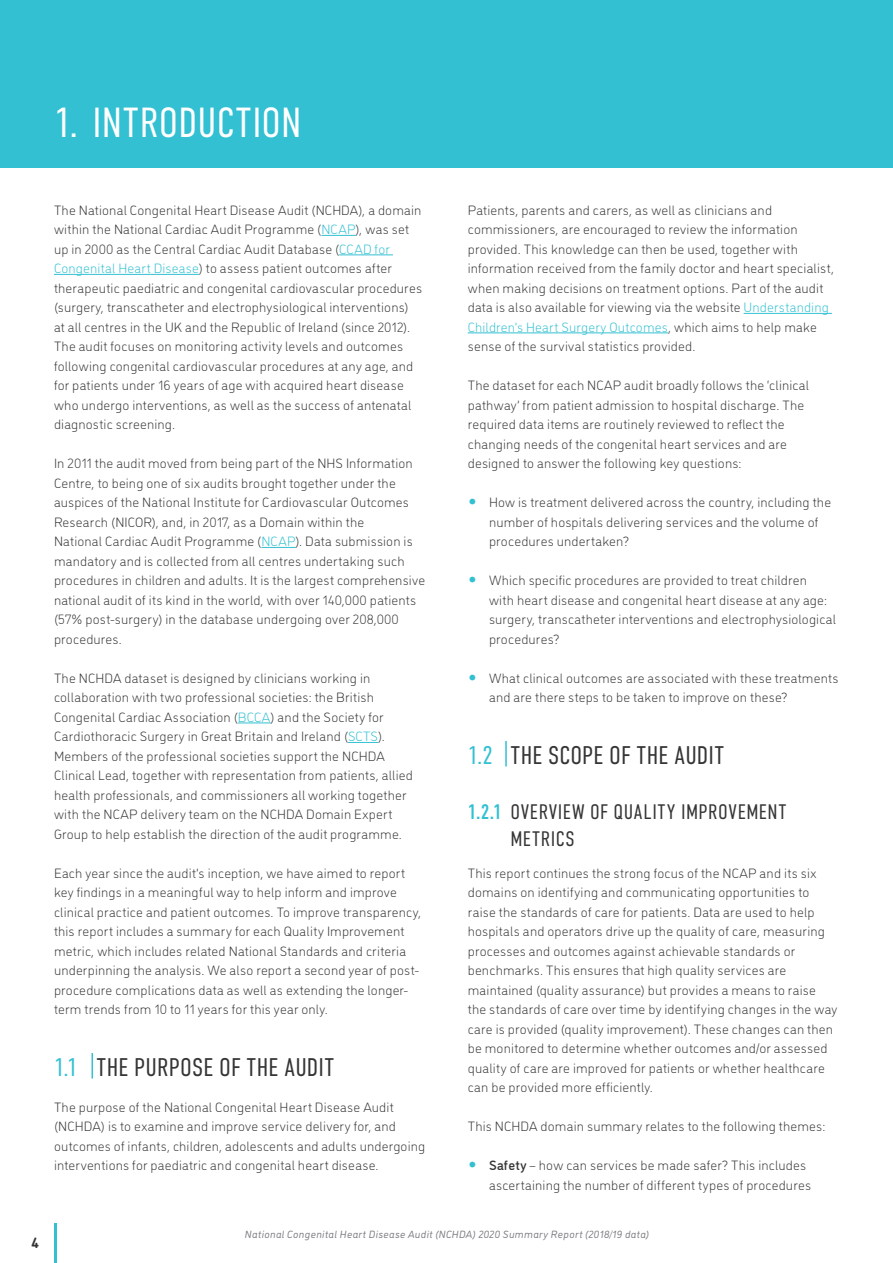
<style>
.page{position:relative;width:893px;height:1263px;background:#fff}
.page>*{position:absolute;margin:0;border:0;box-sizing:border-box;transform-origin:0 0}
.t1{font:300 42px "DIN Condensed";letter-spacing:.005em;color:#fff}
.t2{font:300 25.5px "DIN Condensed";letter-spacing:.005em;color:#363536}
.t3{font:300 21px/27px "DIN Condensed";letter-spacing:.03em;color:#363536}
.t4{font:700 15px "DI Nosaur";color:#363536}
.Body_split_2_col{font:300 13.5px/19.5px "DI Nosaur";letter-spacing:.015em;color:#363536}
.t5{font:italic 10.5px "DI Nosaur";letter-spacing:.035em;color:#7c7e81}
.s1{color:#32c0d2}
.s2{font-weight:700;font-size:19.5px;color:#32c0d2}
.s3{font-weight:400;color:#32c0d2}
.s4{font-weight:500}
</style>
<div class="page">
<hr style="left:54px;top:1224px;width:2px;height:39px;background:#32c0d2">
<div style="left:0;top:0;width:893px;height:167px;background:#32c0d2"></div>
<hr style="left:321px;top:235px;width:35px;height:1px;background:#32c0d2">
<hr style="left:339px;top:255px;width:54px;height:1px;background:#32c0d2">
<hr style="left:54px;top:274px;width:145px;height:1px;background:#32c0d2">
<hr style="left:261px;top:547px;width:35px;height:1px;background:#32c0d2">
<hr style="left:238px;top:723px;width:33px;height:1px;background:#32c0d2">
<hr style="left:348px;top:742px;width:30px;height:1px;background:#32c0d2">
<svg style="left:92px;top:1053px;width:1px;height:25px"></svg>
<hr style="left:744px;top:313px;width:88px;height:1px;background:#32c0d2">
<hr style="left:468px;top:333px;width:200px;height:1px;background:#32c0d2">
<hr style="left:505px;top:741px;width:2px;height:25px;background:#32c0d2">
<p class="t1" style="left:54px;top:99px;width:249px">1. INTRODUCTION</p>
<p class="t4" style="left:31px;top:1231px;width:10px">4</p>
<p class="Body_split_2_col" style="left:54px;top:199px;width:370px">The National Congenital Heart Disease Audit (NCHDA), a domain within the National Cardiac Audit Programme (<span class="s1">NCAP</span>), was set up in 2000 as the Central Cardiac Audit Database (<span class="s1">CCAD for Congenital Heart Disease</span>) to assess patient outcomes after therapeutic paediatric and congenital cardiovascular procedures (surgery, transcatheter and electrophysiological interventions) at all centres in the UK and the Republic of Ireland (since 2012).<br>The audit focuses on monitoring activity levels and outcomes following congenital cardiovascular procedures at any age, and for patients under 16 years of age with acquired heart disease who undergo interventions, as well as the success of antenatal diagnostic screening.</p>
<p class="Body_split_2_col" style="left:54px;top:453px;width:373px">In 2011 the audit moved from being part of the NHS Information Centre, to being one of six audits brought together under the auspices of the National Institute for Cardiovascular Outcomes Research (NICOR), and, in 2017, as a Domain within the<br>National Cardiac Audit Programme (<span class="s1">NCAP</span>). Data submission is mandatory and is collected from all centres undertaking such procedures in children and adults. It is the largest comprehensive national audit of its kind in the world, with over 140,000 patients (57% post-surgery) in the database undergoing over 208,000 procedures.</p>
<p class="Body_split_2_col" style="left:54px;top:667px;width:360px">The NCHDA dataset is designed by clinicians working in collaboration with two professional societies: the British Congenital Cardiac Association (<span class="s1">BCCA</span>) and the Society for Cardiothoracic Surgery in Great Britain and Ireland (<span class="s1">SCTS</span>).<br>Members of the professional societies support the NCHDA Clinical Lead, together with representation from patients, allied health professionals, and commissioners all working together with the NCAP delivery team on the NCHDA Domain Expert Group to help establish the direction of the audit programme.</p>
<p class="Body_split_2_col" style="left:54px;top:862px;width:369px">Each year since the audit’s inception, we have aimed to report key findings in a meaningful way to help inform and improve clinical practice and patient outcomes. To improve transparency, this report includes a summary for each Quality Improvement metric, which includes related National Standards and criteria underpinning the analysis. We also report a second year of post&shy;procedure complications data as well as extending the longer&shy;term trends from 10 to 11 years for this year only.</p>
<p class="t2" style="left:54px;top:1052px;width:282px"><span class="s1">1.1</span> THE PURPOSE OF THE AUDIT</p>
<p class="Body_split_2_col" style="left:54px;top:1096px;width:373px">The purpose of the National Congenital Heart Disease Audit (NCHDA) is to examine and improve service delivery for, and outcomes of infants, children, adolescents and adults undergoing interventions for paediatric and congenital heart disease.</p>
<p class="Body_split_2_col" style="left:468px;top:199px;width:368px">Patients, parents and carers, as well as clinicians and commissioners, are encouraged to review the information provided. This knowledge can then be used, together with information received from the family doctor and heart specialist, when making decisions on treatment options. Part of the audit data is also available for viewing via the website <span class="s1">Understanding Children’s Heart Surgery Outcomes</span>, which aims to help make sense of the survival statistics provided.</p>
<p class="Body_split_2_col" style="left:468px;top:375px;width:343px">The dataset for each NCAP audit broadly follows the ‘clinical pathway’ from patient admission to hospital discharge. The required data items are routinely reviewed to reflect the changing needs of the congenital heart services and are designed to answer the following key questions:</p>
<p class="Body_split_2_col" style="left:489px;top:492px;width:344px;text-indent:-21px"><span class="s2">•</span> How is treatment delivered across the country, including the number of hospitals delivering services and the volume of procedures undertaken?</p>
<p class="Body_split_2_col" style="left:489px;top:570px;width:348px;text-indent:-21px"><span class="s2">•</span> Which specific procedures are provided to treat children<br>with heart disease and congenital heart disease at any age: surgery, transcatheter interventions and electrophysiological procedures?</p>
<p class="Body_split_2_col" style="left:489px;top:667px;width:351px;text-indent:-21px"><span class="s2">•</span> What clinical outcomes are associated with these treatments and are there steps to be taken to improve on these?</p>
<p class="t2" style="left:468px;top:740px;width:258px"><span class="s1">1.2</span> THE SCOPE OF THE AUDIT</p>
<p class="t3" style="left:510px;top:798px;width:278px;text-indent:-43px"><span class="s3">1.2.1</span> OVERVIEW OF QUALITY IMPROVEMENT<br>METRICS</p>
<p class="Body_split_2_col" style="left:468px;top:862px;width:371px">This report continues the strong focus of the NCAP and its six domains on identifying and communicating opportunities to raise the standards of care for patients. Data are used to help hospitals and operators drive up the quality of care, measuring processes and outcomes against achievable standards or benchmarks. This ensures that high quality services are maintained (quality assurance) but provides a means to raise the standards of care over time by identifying changes in the way care is provided (quality improvement). These changes can then be monitored to determine whether outcomes and/or assessed quality of care are improved for patients or whether healthcare can be provided more efficiently.</p>
<p class="Body_split_2_col" style="left:468px;top:1116px;width:359px">This NCHDA domain summary relates to the following themes:</p>
<p class="Body_split_2_col" style="left:489px;top:1155px;width:324px;text-indent:-21px"><span class="s2">•</span> <span class="s4">Safety</span> – how can services be made safer? This includes ascertaining the number of different types of procedures</p>
<p class="t5" style="left:245px;top:1227px;width:406px">National Congenital Heart Disease Audit (NCHDA) 2020 Summary Report (2018/19 data)</p>
</div>
